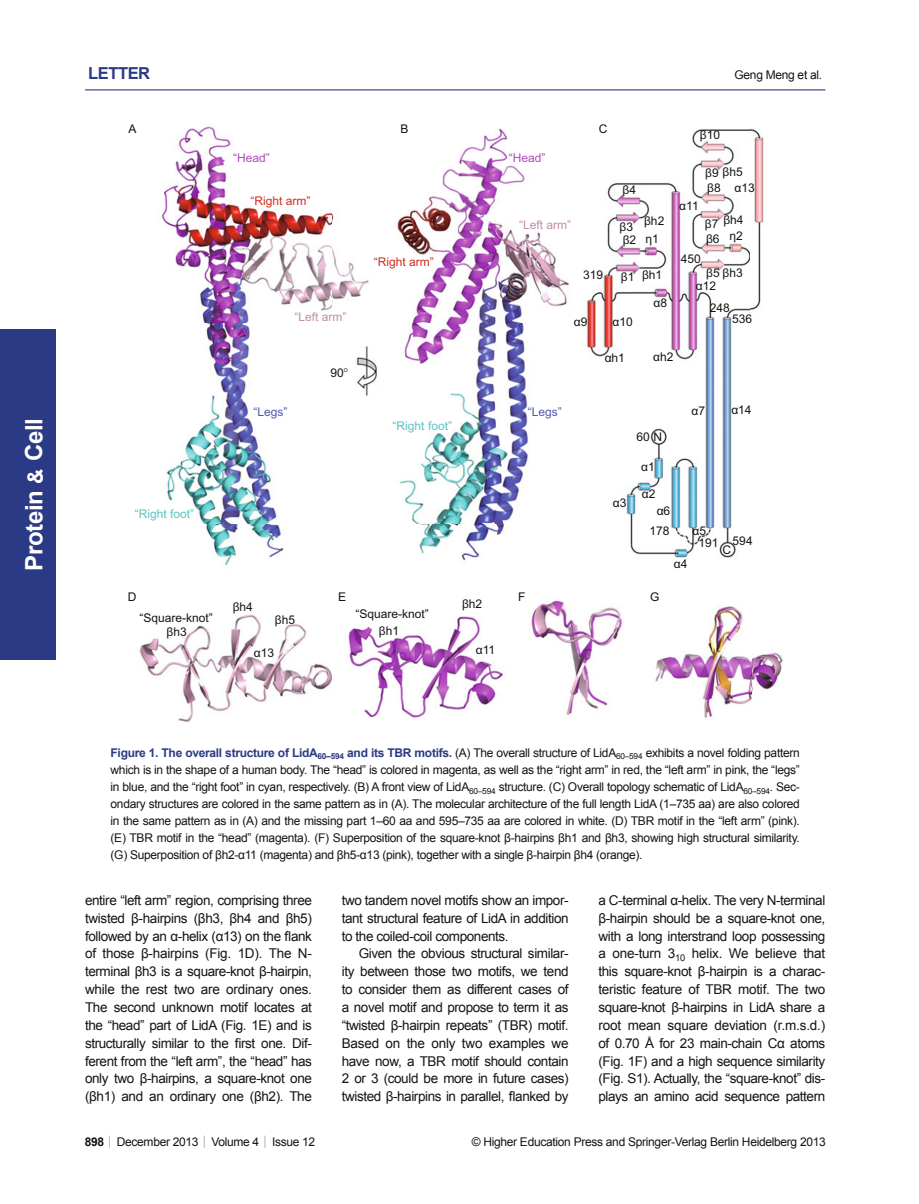
<style>
.page{position:relative;width:919px;height:1204px;background:#fff}
.page>*{position:absolute;margin:0;border:0;box-sizing:border-box;transform-origin:0 0}
.t1{font:700 24px "Cbhsgr Arial";letter-spacing:-.01em;color:#fff}
.t2{font:700 21px "Cbhsgr Arial";color:#fff}
.t3{font:700 16.5px "Cbhsgr Arial";letter-spacing:-.025em;color:#2a3a84}
.t4{font:13.5px/17.9px "Sdrnmk Arial";letter-spacing:-.03em;color:#131413;text-align:justify}
.t5{font:12px/17.1px "Sdrnmk Arial";letter-spacing:-.025em;color:#131413;text-align:justify}
.t6{font:12px/14.4px "Knlqdr Arial";color:#131413}
.t7{font:12px "Knlqdr Arial";color:#55c6c2}
.t8{font:12px "Knlqdr Arial";color:#d12c1b}
.t9{font:12px "Knlqdr Arial";color:#c18eaa}
.t10{font:12px "Knlqdr Arial";color:#af4bbb}
.t11{font:12px "Knlqdr Arial";color:#5457b1}
.t12{font:5.25px "Knlqdr Arial";color:#131413}
.s1{font-family:"Cbhsgr Arial";font-weight:700;color:#2a3a84}
.s2{font-family:"Rmvfld Arial"}
.s3{font-family:"Khvbcs Arial"}
.s4{font-family:"Cbhsgr Arial";font-weight:700}
.s5{font-family:"Kvcfff Sim Sun"}
</style>
<div class="page">
<div style="left:0;top:329px;width:55px;height:330px;background:#2a3a84"></div>
<hr style="left:85px;top:89px;width:740px;height:1px;background:#2a3a84">
<img style="left:139px;top:126px;width:643px;height:596px">
<h1 class="t1" style="left:21px;top:571px;width:155px;rotate:-90deg">Protein Cell</h1>
<h2 class="t2" style="left:24px;top:483px;width:17px;rotate:-90deg">&amp;</h2>
<p class="t3" style="left:88px;top:64px;width:64px">LETTER</p>
<p class="t5" style="left:734px;top:66px;width:89px">Geng Meng et al.</p>
<p class="t6" style="left:129px;top:123px;width:10px">A</p>
<p class="t6" style="left:400px;top:123px;width:10px">B</p>
<p class="t6" style="left:598px;top:123px;width:10px">C</p>
<p class="t10" style="left:233px;top:154px;width:38px">“Head”</p>
<p class="t8" style="left:250px;top:196px;width:61px">“Right arm”</p>
<p class="t8" style="left:374px;top:257px;width:62px">“Right arm”</p>
<p class="t10" style="left:508px;top:154px;width:38px">“Head”</p>
<p class="t9" style="left:519px;top:220px;width:54px">“Left arm”</p>
<p class="t6" style="left:583px;top:268px;width:22px">319</p>
<p class="t6" style="left:622px;top:184px;width:15px">β4</p>
<p class="t6" style="left:619px;top:221px;width:18px;line-height:12.9px">β3 β2</p>
<p class="t6" style="left:699px;top:129px;width:22px">β10</p>
<p class="t6" style="left:705px;top:166px;width:39px">β9 βh5</p>
<p class="t6" style="left:723px;top:214px;width:22px">βh4</p>
<p class="t6" style="left:707px;top:181px;width:15px">β8</p>
<p class="t6" style="left:734px;top:181px;width:22px">α13</p>
<p class="t6" style="left:679px;top:200px;width:21px">α11</p>
<p class="t6" style="left:644px;top:214px;width:22px">βh2</p>
<p class="t6" style="left:705px;top:218px;width:16px">β7 β6</p>
<p class="t6" style="left:645px;top:232px;width:15px">η1</p>
<p class="t6" style="left:729px;top:229px;width:15px">η2</p>
<p class="t6" style="left:680px;top:252px;width:22px">450</p>
<p class="t6" style="left:621px;top:270px;width:15px">β1</p>
<p class="t6" style="left:642px;top:268px;width:22px">βh1</p>
<p class="t6" style="left:706px;top:266px;width:38px">β5 βh3</p>
<p class="t6" style="left:695px;top:279px;width:22px">α12</p>
<p class="t7" style="left:135px;top:509px;width:61px">“Right foot”</p>
<p class="t9" style="left:294px;top:313px;width:54px">“Left arm”</p>
<p class="t11" style="left:253px;top:408px;width:36px">“Legs”</p>
<p class="t6" style="left:330px;top:366px;width:15px">90</p>
<p class="t12" style="left:344px;top:368px;width:6px">O</p>
<p class="t7" style="left:392px;top:421px;width:61px">“Right foot”</p>
<p class="t6" style="left:574px;top:316px;width:15px">α9</p>
<p class="t11" style="left:528px;top:407px;width:36px">“Legs”</p>
<p class="t6" style="left:612px;top:315px;width:22px">α10</p>
<p class="t6" style="left:653px;top:296px;width:15px">α8</p>
<p class="t6" style="left:604px;top:351px;width:22px">αh1</p>
<p class="t6" style="left:653px;top:351px;width:22px">αh2</p>
<p class="t6" style="left:613px;top:497px;width:15px">α3</p>
<p class="t6" style="left:636px;top:430px;width:27px">60 N</p>
<p class="t6" style="left:641px;top:461px;width:15px">α1</p>
<p class="t6" style="left:641px;top:488px;width:15px">α2</p>
<p class="t6" style="left:656px;top:504px;width:15px">α6</p>
<p class="t6" style="left:649px;top:524px;width:22px">178</p>
<p class="t6" style="left:710px;top:302px;width:22px">248</p>
<p class="t6" style="left:732px;top:313px;width:22px">536</p>
<p class="t6" style="left:691px;top:404px;width:15px">α7</p>
<p class="t6" style="left:731px;top:404px;width:22px">α14</p>
<p class="t6" style="left:692px;top:525px;width:15px">α5</p>
<p class="t6" style="left:698px;top:538px;width:56px;line-height:8.7px;text-align:center">191 594<br>C</p>
<p class="t6" style="left:674px;top:557px;width:15px">α4</p>
<p class="t6" style="left:128px;top:590px;width:10px">D</p>
<p class="t6" style="left:338px;top:590px;width:10px">E</p>
<p class="t6" style="left:518px;top:590px;width:9px">F</p>
<p class="t6" style="left:650px;top:590px;width:11px">G</p>
<p class="t6" style="left:462px;top:597px;width:22px">βh2</p>
<p class="t6" style="left:233px;top:601px;width:22px">βh4</p>
<p class="t6" style="left:355px;top:608px;width:75px">“Square-knot”</p>
<p class="t6" style="left:139px;top:612px;width:75px">“Square-knot”</p>
<p class="t6" style="left:275px;top:613px;width:22px">βh5</p>
<p class="t6" style="left:379px;top:624px;width:22px">βh1</p>
<p class="t6" style="left:167px;top:625px;width:22px">βh3</p>
<p class="t6" style="left:254px;top:646px;width:22px">α13</p>
<p class="t6" style="left:475px;top:643px;width:21px">α11</p>
<p class="t5" style="left:111px;top:743px;width:690px"><span class="s1">Figure 1. The overall structure of LidA</span><sub>60–594</sub> <span class="s1">and its TBR motifs.</span> (A) The overall structure of LidA<sub>60–594</sub> exhibits a novel folding pattern which is in the shape of a human body. The “head” is colored in magenta, as well as the “right arm” in red, the “left arm” in pink, the “legs” in blue, and the “right foot” in cyan, respectively. (B) A front view of LidA<sub>60–594</sub> structure. (C) Overall topology schematic of LidA<sub>60–594</sub>. Sec&shy;ondary structures are colored in the same pattern as in (A). The molecular architecture of the full length LidA (1–735 aa) are also colored in the same pattern as in (A) and the missing part 1–60 aa and 595–735 aa are colored in white. (D) TBR motif in the “left arm” (pink). (E) TBR motif in the “head” (magenta). (F) Superposition of the square-knot <span class="s2">β</span>-hairpins <span class="s2">β</span>h1 and <span class="s2">β</span>h3, showing high structural similarity. (G) Superposition of <span class="s2">β</span>h2-<span class="s2">α</span>11 (magenta) and <span class="s2">β</span>h5-<span class="s2">α</span>13 (pink), together with a single <span class="s2">β</span>-hairpin <span class="s2">β</span>h4 (orange).</p>
<p class="t4" style="left:85px;top:891px;width:228px">entire “left arm” region, comprising three twisted <span class="s2">β</span>-hairpins (<span class="s2">β</span>h3, <span class="s2">β</span>h4 and <span class="s2">β</span>h5) followed by an <span class="s2">α</span>-helix (<span class="s2">α</span>13) on the <span class="s3">fl</span>ank of those <span class="s2">β</span>-hairpins (Fig. 1D). The N&shy;terminal <span class="s2">β</span>h3 is a square-knot <span class="s2">β</span>-hairpin, while the rest two are ordinary ones.<br>The second unknown motif locates at the “head” part of LidA (Fig. 1E) and is structurally similar to the <span class="s3">fi</span>rst one. Dif&shy;ferent from the “left arm”, the “head” has only two <span class="s2">β</span>-hairpins, a square-knot one (<span class="s2">β</span>h1) and an ordinary one (<span class="s2">β</span>h2). The</p>
<p class="t4" style="left:342px;top:891px;width:228px">two tandem novel motifs show an impor&shy;tant structural feature of LidA in addition to the coiled-coil components.</p>
<p class="t4" style="left:342px;top:944px;width:228px;text-indent:17px">Given the obvious structural similar&shy;ity between those two motifs, we tend to consider them as different cases of a novel motif and propose to term it as “twisted <span class="s2">β</span>-hairpin repeats” (TBR) motif.<br>Based on the only two examples we have now, a TBR motif should contain 2 or 3 (could be more in future cases) twisted <span class="s2">β</span>-hairpins in parallel, <span class="s3">fl</span>anked by</p>
<p class="t4" style="left:598px;top:891px;width:228px">a C-terminal <span class="s2">α</span>-helix. The very N-terminal <span class="s2">β</span>-hairpin should be a square-knot one, with a long interstrand loop possessing a one-turn 3<sub>10</sub> helix. We believe that this square-knot <span class="s2">β</span>-hairpin is a charac&shy;teristic feature of TBR motif. The two square-knot <span class="s2">β</span>-hairpins in LidA share a root mean square deviation (r.m.s.d.) of 0.70 Å for 23 main-chain C<span class="s2">α</span> atoms (Fig. 1F) and a high sequence similarity (Fig. S1). Actually, the “square-knot” dis&shy;plays an amino acid sequence pattern</p>
<p class="t5" style="left:85px;top:1133px;width:232px"><span class="s4">898</span> <span class="s5">|</span> December 2013 <span class="s5">|</span> Volume 4 <span class="s5">|</span> Issue 12</p>
<p class="t5" style="left:471px;top:1133px;width:355px">© Higher Education Press and Springer-Verlag Berlin Heidelberg 2013</p>
</div>
